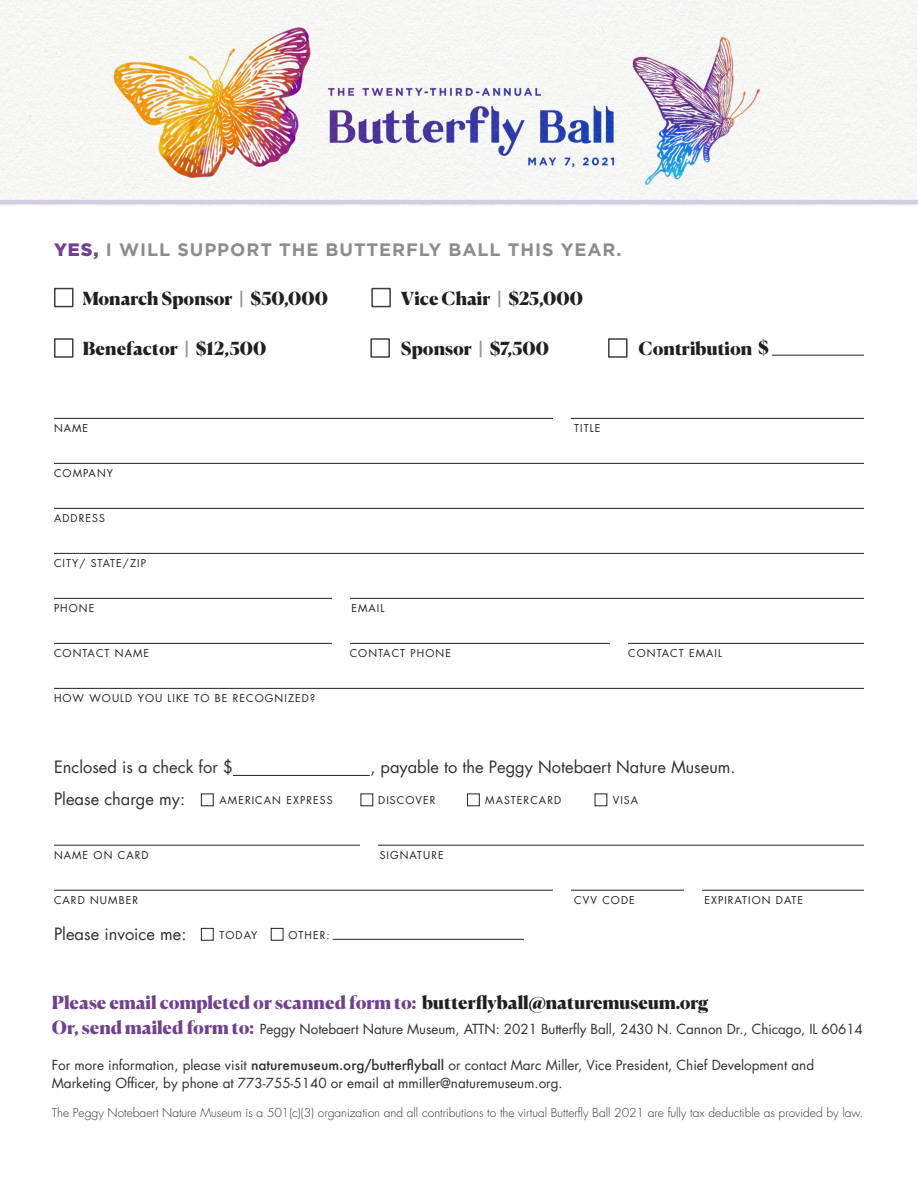
<style>
.page{position:relative;width:918px;height:1188px;background:#fff}
.page>*{position:absolute;margin:0;border:0;box-sizing:border-box;transform-origin:0 0}
.t1{font:900 18px "Canela";color:#231f20}
.t2{font:900 18px "Canela";color:#71408f}
.t3{font:700 18px "Gotham";letter-spacing:.05em;color:#8a8c8f}
.t4{font:16.5px "Futura LT";color:#312f30}
.t5{font:13.5px/18px "Futura LT";color:#312f30}
.t6{font:300 12px "Futura LT";color:#312f30}
.t7{font:10.5px "Futura LT";letter-spacing:.1em;color:#231f20}
.s1{font-weight:900;color:#71408f}
.s2{font-family:"Gotham";font-weight:500;color:#939598}
.s3{color:#231f20}
.s4{font-family:"Canela";font-weight:900;font-size:18px;color:#71408f}
.s5{font-family:"Futura";font-weight:500}
</style>
<div class="page">
<hr style="left:54px;top:418px;width:810px;height:1px;background:#231f20">
<hr style="left:54px;top:463px;width:810px;height:1px;background:#231f20">
<hr style="left:54px;top:508px;width:810px;height:1px;background:#231f20">
<hr style="left:54px;top:553px;width:810px;height:1px;background:#231f20">
<hr style="left:54px;top:598px;width:810px;height:1px;background:#231f20">
<hr style="left:54px;top:643px;width:810px;height:1px;background:#231f20">
<hr style="left:54px;top:688px;width:810px;height:1px;background:#231f20">
<hr style="left:54px;top:845px;width:810px;height:1px;background:#231f20">
<hr style="left:54px;top:890px;width:810px;height:1px;background:#231f20">
<div style="left:201px;top:794px;width:12px;height:12px;border:1px solid #231f20"></div>
<div style="left:201px;top:928px;width:12px;height:12px;border:1px solid #231f20"></div>
<div style="left:271px;top:928px;width:12px;height:12px;border:1px solid #231f20"></div>
<div style="left:467px;top:794px;width:13px;height:12px;border:1px solid #231f20"></div>
<hr style="left:233px;top:775px;width:137px;height:1px;background:#231f20">
<hr style="left:333px;top:939px;width:191px;height:1px;background:#231f20">
<div style="left:332px;top:572px;width:18px;height:95px;background:#fff"></div>
<div style="left:610px;top:620px;width:17px;height:55px;background:#fff"></div>
<div style="left:553px;top:392px;width:18px;height:56px;background:#fff"></div>
<div style="left:553px;top:865px;width:18px;height:56px;background:#fff"></div>
<div style="left:684px;top:865px;width:17px;height:82px;background:#fff"></div>
<div style="left:360px;top:838px;width:18px;height:20px;background:#fff"></div>
<div style="left:54px;top:288px;width:20px;height:19px;border:2px solid #3e3e3f"></div>
<div style="left:54px;top:338px;width:20px;height:20px;border:2px solid #3e3e3f"></div>
<div style="left:370px;top:338px;width:20px;height:20px;border:2px solid #3e3e3f"></div>
<div style="left:608px;top:338px;width:20px;height:20px;border:2px solid #3e3e3f"></div>
<div style="left:371px;top:288px;width:20px;height:19px;border:2px solid #3e3e3f"></div>
<hr style="left:772px;top:355px;width:92px;height:1px;background:#231f20">
<img style="left:0;top:0;width:918px;height:205px">
<hr style="left:0;top:200px;width:918px;height:4px;background:#d7cce1">
<p class="t3" style="left:54px;top:237px;width:569px"><span class="s1">YES,</span> I WILL SUPPORT THE BUTTERFLY BALL THIS YEAR.</p>
<p class="t1" style="left:83px;top:284px;width:247px">Monarch Sponsor <span class="s2">|</span> $50,000</p>
<p class="t1" style="left:401px;top:284px;width:184px">Vice Chair <span class="s2">|</span> $25,000</p>
<p class="t1" style="left:83px;top:335px;width:185px">Benefactor <span class="s2">|</span> $12,500</p>
<p class="t1" style="left:401px;top:335px;width:150px">Sponsor <span class="s2">|</span> $7,500</p>
<p class="t1" style="left:639px;top:334px;width:132px">Contribution $</p>
<p class="t7" style="left:54px;top:421px;width:36px">NAME</p>
<p class="t7" style="left:574px;top:421px;width:28px">TITLE</p>
<p class="t7" style="left:54px;top:466px;width:61px">COMPANY</p>
<p class="t7" style="left:54px;top:511px;width:52px">ADDRESS</p>
<p class="t7" style="left:54px;top:557px;width:94px">CITY/ STATE/ZIP</p>
<p class="t7" style="left:54px;top:601px;width:42px">PHONE</p>
<p class="t7" style="left:351px;top:601px;width:35px">EMAIL</p>
<p class="t7" style="left:54px;top:646px;width:97px">CONTACT NAME</p>
<p class="t7" style="left:350px;top:646px;width:103px">CONTACT PHONE</p>
<p class="t7" style="left:628px;top:646px;width:95px">CONTACT EMAIL</p>
<p class="t7" style="left:54px;top:691px;width:263px">HOW WOULD YOU LIKE TO BE RECOGNIZED?</p>
<p class="t4" style="left:54px;top:756px;width:181px">Enclosed is a check for $</p>
<p class="t4" style="left:370px;top:756px;width:367px">, payable to the Peggy Notebaert Nature Museum.</p>
<p class="t4" style="left:54px;top:788px;width:133px">Please charge my:</p>
<p class="t7" style="left:220px;top:793px;width:115px">AMERICAN EXPRESS</p>
<p class="t7" style="left:378px;top:793px;width:59px">DISCOVER</p>
<p class="t7" style="left:485px;top:793px;width:77px">MASTERCARD</p>
<p class="t7" style="left:613px;top:793px;width:27px">VISA</p>
<p class="t7" style="left:54px;top:848px;width:96px">NAME ON CARD</p>
<p class="t7" style="left:380px;top:848px;width:66px">SIGNATURE</p>
<p class="t7" style="left:54px;top:893px;width:86px">CARD NUMBER</p>
<p class="t7" style="left:574px;top:893px;width:62px">CVV CODE</p>
<p class="t7" style="left:704px;top:893px;width:100px">EXPIRATION DATE</p>
<p class="t4" style="left:54px;top:923px;width:134px">Please invoice me:</p>
<p class="t7" style="left:220px;top:928px;width:39px">TODAY</p>
<p class="t7" style="left:288px;top:928px;width:43px">OTHER:</p>
<p class="t2" style="left:52px;top:988px;width:658px">Please email completed or scanned form to: <span class="s3">butterflyball@naturemuseum.org</span></p>
<p class="t5" style="left:52px;top:1021px;width:813px"><span class="s4">Or, send mailed form to:</span> Peggy Notebaert Nature Museum, ATTN: 2021 Butterfly Ball, 2430 N. Cannon Dr., Chicago, IL 60614</p>
<p class="t5" style="left:52px;top:1057px;width:764px">For more information, please visit <span class="s5">naturemuseum.org/butterflyball</span> or contact Marc Miller, Vice President, Chief Development and<br>Marketing Officer, by phone at 773-755-5140 or email at mmiller@naturemuseum.org.</p>
<p class="t6" style="left:52px;top:1105px;width:813px">The Peggy Notebaert Nature Museum is a 501(c)(3) organization and all contributions to the virtual Butterfly Ball 2021 are fully tax deductible as provided by law.</p>
</div>
